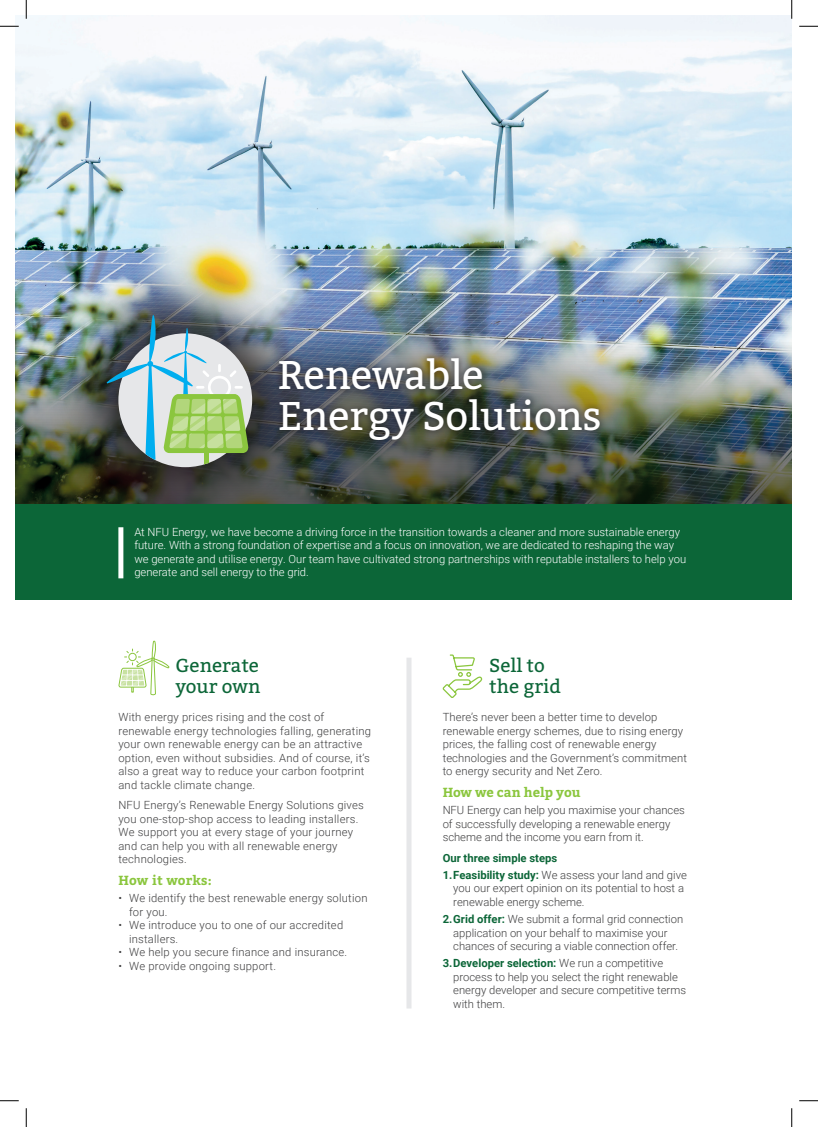
<style>
.page{position:relative;width:818px;height:1127px;background:#fff}
.page>*{position:absolute;margin:0;border:0;box-sizing:border-box;transform-origin:0 0}
.t1{font:40px/40.6px "Bitter";letter-spacing:-.01em;color:#fff}
.t2{font:18.75px/21.2px "Bitter";color:#0c6638}
.t3{font:700 13.12px "Bitter";color:#8bc63e}
.t4{font:700 13.12px "Bitter";letter-spacing:.02em;color:#8bc63e}
.t5{font:300 11.25px/13.5px "Roboto";letter-spacing:.01em;color:#3e3e3f}
.t6{font:300 11.25px/13.5px "Roboto";color:#fff}
.t7{font:700 11.25px/17px "Roboto";color:#0c6638}
.s1{font-weight:300;color:#3e3e3f}
.s2{font-weight:700;color:#0c6638}
</style>
<div class="page">
<img style="left:16px;top:16px;width:776px;height:322px">
<img style="left:16px;top:338px;width:776px;height:166px">
<div style="left:27px;top:237px;width:657px;height:317px;background:#231f20;opacity:.89"></div>
<div style="left:52px;top:260px;width:256px;height:263px;background:#231f20;opacity:.75"></div>
<svg style="left:204px;top:463px;width:4px;height:4px"></svg>
<svg style="left:106px;top:315px;width:143px;height:148px;background:#95ac9c"></svg>
<div style="left:273px;top:352px;width:333px;height:94px;background:#231f20;opacity:.75"></div>
<div style="left:16px;top:504px;width:776px;height:96px;background:#0c6638"></div>
<div style="left:118px;top:527px;width:5px;height:51px;background:#fff"></div>
<svg style="left:442px;top:654px;width:41px;height:44px"></svg>
<svg style="left:118px;top:640px;width:52px;height:56px"></svg>
<div style="left:406px;top:657px;width:5px;height:351px;background:#e6e7e9"></div>
<svg style="left:0;top:25px;width:19px;height:2px"></svg>
<svg style="left:799px;top:25px;width:19px;height:2px"></svg>
<svg style="left:0;top:1100px;width:19px;height:1px"></svg>
<svg style="left:799px;top:1100px;width:19px;height:1px"></svg>
<svg style="left:25px;top:0;width:2px;height:19px"></svg>
<svg style="left:25px;top:1108px;width:2px;height:18px"></svg>
<svg style="left:791px;top:0;width:1px;height:19px"></svg>
<svg style="left:791px;top:1108px;width:1px;height:18px"></svg>
<h1 class="t1" style="left:278px;top:355px;width:325px">Renewable<br>Energy Solutions</h1>
<p class="t6" style="left:134px;top:524px;width:553px">At NFU Energy, we have become a driving force in the transition towards a cleaner and more sustainable energy future. With a strong foundation of expertise and a focus on innovation, we are dedicated to reshaping the way we generate and utilise energy. Our team have cultivated strong partnerships with reputable installers to help you generate and sell energy to the grid.</p>
<h2 class="t2" style="left:175px;top:655px;width:86px">Generate your own</h2>
<p class="t5" style="left:118px;top:709px;width:254px">With energy prices rising and the cost of renewable energy technologies falling, generating your own renewable energy can be an attractive option, even without subsidies. And of course, it’s also a great way to reduce your carbon footprint and tackle climate change.</p>
<p class="t5" style="left:118px;top:797px;width:247px">NFU Energy’s Renewable Energy Solutions gives you one-stop-shop access to leading installers.<br>We support you at every stage of your journey and can help you with all renewable energy technologies.</p>
<p class="t4" style="left:118px;top:871px;width:95px">How it works:</p>
<p class="t5" style="left:129px;top:891px;width:240px;text-indent:-11px">• We identify the best renewable energy solution for you.</p>
<p class="t5" style="left:129px;top:918px;width:216px;text-indent:-11px">• We introduce you to one of our accredited installers.</p>
<p class="t5" style="left:118px;top:945px;width:230px">• We help you secure finance and insurance.</p>
<p class="t5" style="left:118px;top:958px;width:159px">• We provide ongoing support.</p>
<h2 class="t2" style="left:489px;top:655px;width:73px">Sell to the grid</h2>
<p class="t5" style="left:443px;top:709px;width:246px">There’s never been a better time to develop renewable energy schemes, due to rising energy prices, the falling cost of renewable energy technologies and the Government’s commitment to energy security and Net Zero.</p>
<p class="t3" style="left:443px;top:783px;width:139px">How we can help you</p>
<p class="t5" style="left:443px;top:802px;width:244px">NFU Energy can help you maximise your chances of successfully developing a renewable energy scheme and the income you earn from it.</p>
<p class="t7" style="left:443px;top:848px;width:246px">Our three simple steps<br>1.Feasibility study: <span class="s1">We assess your land and give</span></p>
<p class="t5" style="left:453px;top:881px;width:232px">you our expert opinion on its potential to host a renewable energy scheme.</p>
<p class="t5" style="left:443px;top:911px;width:242px;text-align:center"><span class="s2">2.Grid offer:</span> We submit a formal grid connection application on your behalf to maximise your chances of securing a viable connection offer.</p>
<p class="t5" style="left:453px;top:955px;width:234px;text-indent:-11px"><span class="s2">3.Developer selection:</span> We run a competitive process to help you select the right renewable energy developer and secure competitive terms with them.</p>
</div>
